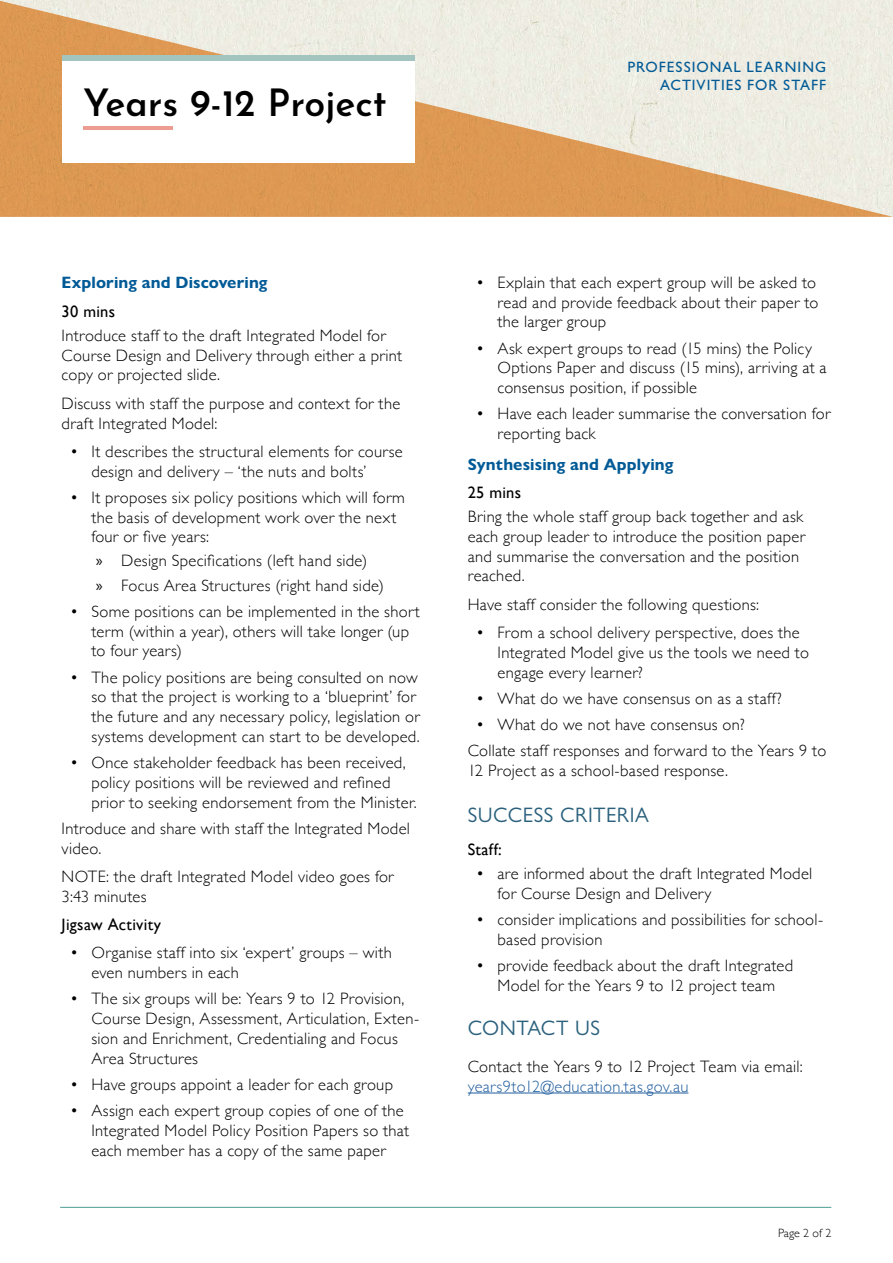
<style>
.page{position:relative;width:893px;height:1263px;background:#fff}
.page>*{position:absolute;margin:0;border:0;box-sizing:border-box;transform-origin:0 0}
.t1{font:600 37.5px "Josefin Sans";color:#000}
.t2{font:21px "Gill Sans Nova";letter-spacing:.025em;color:#2b617d}
.t3{font:300 16.5px/19.8px "Gill Sans";letter-spacing:.015em;color:#000}
.t4{font:700 16.5px "Gill Sans Nova";letter-spacing:.01em;color:#005a96}
.t5{font:16.5px "Gill Sans";letter-spacing:.015em;color:#000}
.t6{font:300 16.5px "Gill Sans";letter-spacing:.015em;color:#215e9e}
.t7{font:500 15px/18px "Gill Sans Nova";letter-spacing:.065em;color:#005a96;text-align:right}
.t8{font:300 12px "Gill Sans";color:#000}
.s1{font-family:"Myriad Pro";font-weight:400}
</style>
<div class="page">
<svg style="left:0;top:0;width:893px;height:217px;background:#e6c9a7"></svg>
<div style="left:62px;top:55px;width:353px;height:107px;background:#fff"></div>
<div style="left:62px;top:55px;width:353px;height:6px;background:#a3c5c0"></div>
<hr style="left:83px;top:126px;width:90px;height:4px;background:#ec9c91">
<hr style="left:468px;top:1092px;width:220px;height:1px;background:#215e9e">
<hr style="left:60px;top:1207px;width:771px;height:1px;background:#489d91">
<h1 class="t1" style="left:83px;top:71px;width:305px">Years 9-12 Project</h1>
<p class="t7" style="left:627px;top:58px;width:200px">PROFESSIONAL LEARNING<br>ACTIVITIES FOR STAFF</p>
<p class="t4" style="left:62px;top:273px;width:207px">Exploring and Discovering</p>
<p class="t5" style="left:62px;top:301px;width:55px">30 mins</p>
<p class="t3" style="left:62px;top:325px;width:342px">Introduce staff to the draft Integrated Model for<br>Course Design and Delivery through either a print copy or projected slide.</p>
<p class="t3" style="left:62px;top:393px;width:340px">Discuss with staff the purpose and context for the draft Integrated Model:</p>
<p class="t3" style="left:91px;top:441px;width:313px;text-indent:-21px">• It describes the structural elements for course design and delivery – ‘the nuts and bolts’</p>
<p class="t3" style="left:91px;top:487px;width:315px;text-indent:-21px">• It proposes six policy positions which will form the basis of development work over the next four or five years:</p>
<p class="t3" style="left:96px;top:548px;width:290px;line-height:24px"><span class="s1">»</span> Design Specifications (left hand side)<br><span class="s1">»</span> Focus Area Structures (right hand side)</p>
<p class="t3" style="left:91px;top:601px;width:330px;text-indent:-21px">• Some positions can be implemented in the short term (within a year), others will take longer (up to four years)</p>
<p class="t3" style="left:91px;top:666px;width:330px;text-indent:-21px">• The policy positions are being consulted on now so that the project is working to a ‘blueprint’ for the future and any necessary policy, legislation or systems development can start to be developed.</p>
<p class="t3" style="left:91px;top:752px;width:327px;text-indent:-21px">• Once stakeholder feedback has been received, policy positions will be reviewed and refined prior to seeking endorsement from the Minister.</p>
<p class="t3" style="left:62px;top:818px;width:350px">Introduce and share with staff the Integrated Model video.</p>
<p class="t3" style="left:62px;top:866px;width:334px">NOTE: the draft Integrated Model video goes for<br>3:43 minutes</p>
<p class="t5" style="left:62px;top:915px;width:101px">Jigsaw Activity</p>
<p class="t3" style="left:91px;top:942px;width:302px;text-indent:-21px">• Organise staff into six ‘expert’ groups – with even numbers in each</p>
<p class="t3" style="left:91px;top:988px;width:329px;text-indent:-21px">• The six groups will be: Years 9 to 12 Provision, Course Design, Assessment, Articulation, Exten&shy;sion and Enrichment, Credentialing and Focus Area Structures</p>
<p class="t3" style="left:70px;top:1074px;width:324px">• Have groups appoint a leader for each group</p>
<p class="t3" style="left:91px;top:1100px;width:319px;text-indent:-21px">• Assign each expert group copies of one of the<br>Integrated Model Policy Position Papers so that each member has a copy of the same paper</p>
<p class="t3" style="left:497px;top:272px;width:322px;text-indent:-21px">• Explain that each expert group will be asked to read and provide feedback about their paper to the larger group</p>
<p class="t3" style="left:497px;top:337px;width:331px;text-indent:-21px">• Ask expert groups to read (15 mins) the Policy<br>Options Paper and discuss (15 mins), arriving at a consensus position, if possible</p>
<p class="t3" style="left:497px;top:403px;width:335px;text-indent:-21px">• Have each leader summarise the conversation for reporting back</p>
<p class="t4" style="left:468px;top:454px;width:207px">Synthesising and Applying</p>
<p class="t5" style="left:468px;top:483px;width:55px">25 mins</p>
<p class="t3" style="left:468px;top:506px;width:339px">Bring the whole staff group back together and ask each group leader to introduce the position paper and summarise the conversation and the position reached.</p>
<p class="t3" style="left:468px;top:594px;width:293px">Have staff consider the following questions:</p>
<p class="t3" style="left:497px;top:622px;width:313px;text-indent:-21px">• From a school delivery perspective, does the<br>Integrated Model give us the tools we need to engage every learner?</p>
<p class="t3" style="left:476px;top:688px;width:307px">• What do we have consensus on as a staff?</p>
<p class="t3" style="left:468px;top:711px;width:360px;line-height:26.2px;text-indent:9px">• What do we not have consensus on?<br>Collate staff responses and forward to the Years 9 to</p>
<p class="t3" style="left:468px;top:760px;width:262px">12 Project as a school-based response.</p>
<p class="t2" style="left:468px;top:802px;width:183px">SUCCESS CRITERIA</p>
<p class="t5" style="left:468px;top:840px;width:36px">Staff:</p>
<p class="t3" style="left:497px;top:863px;width:316px;text-indent:-21px">• are informed about the draft Integrated Model for Course Design and Delivery</p>
<p class="t3" style="left:497px;top:909px;width:327px;text-indent:-21px">• consider implications and possibilities for school&shy;based provision</p>
<p class="t3" style="left:476px;top:955px;width:318px;text-align:center">• provide feedback about the draft Integrated<br>Model for the Years 9 to 12 project team</p>
<p class="t2" style="left:468px;top:1015px;width:134px">CONTACT US</p>
<p class="t3" style="left:468px;top:1056px;width:336px">Contact the Years 9 to 12 Project Team via email:</p>
<p class="t6" style="left:468px;top:1073px;width:222px">years9to12@education.tas.gov.au</p>
<p class="t8" style="left:778px;top:1224px;width:55px">Page 2 of 2</p>
</div>
